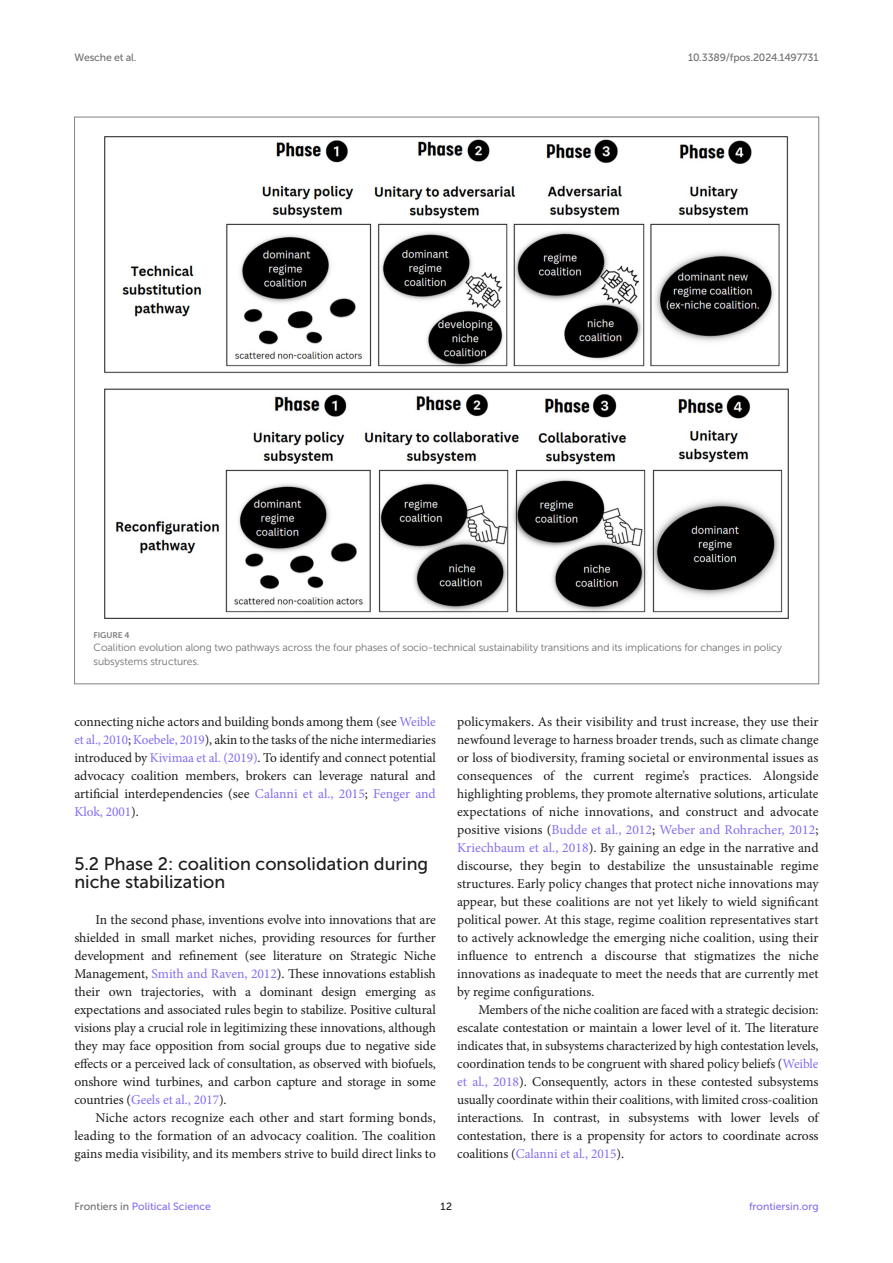
<style>
.page{position:relative;width:893px;height:1263px;background:#fff}
.page>*{position:absolute;margin:0;border:0;box-sizing:border-box;transform-origin:0 0}
.HEAD_2{font:18px/18px "Museo Sans 500";color:#1b1c1b}
.TEXT{font:13.5px/18px "Minion Pro";letter-spacing:-.005em;color:#1b1c1b;text-align:justify}
.FIG_LEG{font:10.5px/13.5px "Museo Sans 300";letter-spacing:-.01em;color:#706f70}
.t1{font:10.5px "Museo Sans 500";color:#856df0}
.t2{font:10.5px "Museo Sans 500";letter-spacing:-.015em;color:#706f70}
.t3{font:10.5px "Museo Sans 500";color:#1b1c1b}
.FIG_HD{font:8.25px "Museo Sans 700";letter-spacing:-.01em;color:#7e7f7f}
.s1{color:#856df0}
.s2{color:#706f70}
</style>
<div class="page">
<img style="left:104px;top:136px;width:685px;height:483px">
<p class="t2" style="left:74px;top:51px;width:63px">Wesche et al.</p>
<p class="t2" style="left:688px;top:51px;width:132px">10.3389/fpos.2024.1497731</p>
<p class="FIG_HD" style="left:94px;top:630px;width:37px">FIGURE 4</p>
<p class="FIG_LEG" style="left:94px;top:641px;width:690px">Coalition evolution along two pathways across the four phases of socio-technical sustainability transitions and its implications for changes in policy subsystems structures.</p>
<p class="TEXT" style="left:74px;top:713px;width:363px">connecting niche actors and building bonds among them (see <span class="s1">Weible et al., 2010</span>; <span class="s1">Koebele, 2019</span>), akin to the tasks of the niche intermediaries introduced by <span class="s1">Kivimaa et al. (2019)</span>. To identify and connect potential advocacy coalition members, brokers can leverage natural and artificial interdependencies (see <span class="s1">Calanni et al., 2015</span>; <span class="s1">Fenger and Klok, 2001</span>).</p>
<p class="HEAD_2" style="left:74px;top:855px;width:355px">5.2 Phase 2: coalition consolidation during niche stabilization</p>
<p class="TEXT" style="left:74px;top:911px;width:363px;text-indent:21px">In the second phase, inventions evolve into innovations that are shielded in small market niches, providing resources for further development and refinement (see literature on Strategic Niche Management, <span class="s1">Smith and Raven, 2012</span>). These innovations establish their own trajectories, with a dominant design emerging as expectations and associated rules begin to stabilize. Positive cultural visions play a crucial role in legitimizing these innovations, although they may face opposition from social groups due to negative side effects or a perceived lack of consultation, as observed with biofuels, onshore wind turbines, and carbon capture and storage in some countries (<span class="s1">Geels et al., 2017</span>).</p>
<p class="TEXT" style="left:74px;top:1109px;width:363px;text-indent:21px">Niche actors recognize each other and start forming bonds, leading to the formation of an advocacy coalition. The coalition gains media visibility, and its members strive to build direct links to</p>
<p class="TEXT" style="left:457px;top:713px;width:363px">policymakers. As their visibility and trust increase, they use their newfound leverage to harness broader trends, such as climate change or loss of biodiversity, framing societal or environmental issues as consequences of the current regime’s practices. Alongside highlighting problems, they promote alternative solutions, articulate expectations of niche innovations, and construct and advocate positive visions (<span class="s1">Budde et al., 2012</span>; <span class="s1">Weber and Rohracher, 2012</span>; <span class="s1">Kriechbaum et al., 2018</span>). By gaining an edge in the narrative and discourse, they begin to destabilize the unsustainable regime structures. Early policy changes that protect niche innovations may appear, but these coalitions are not yet likely to wield significant political power. At this stage, regime coalition representatives start to actively acknowledge the emerging niche coalition, using their influence to entrench a discourse that stigmatizes the niche innovations as inadequate to meet the needs that are currently met by regime configurations.</p>
<p class="TEXT" style="left:457px;top:1001px;width:363px;text-indent:21px">Members of the niche coalition are faced with a strategic decision: escalate contestation or maintain a lower level of it. The literature indicates that, in subsystems characterized by high contestation levels, coordination tends to be congruent with shared policy beliefs (<span class="s1">Weible et al., 2018</span>). Consequently, actors in these contested subsystems usually coordinate within their coalitions, with limited cross-coalition interactions. In contrast, in subsystems with lower levels of contestation, there is a propensity for actors to coordinate across coalitions (<span class="s1">Calanni et al., 2015</span>).</p>
<p class="t1" style="left:74px;top:1200px;width:138px"><span class="s2">Frontiers in</span> Political Science</p>
<p class="t3" style="left:441px;top:1200px;width:13px">12</p>
<p class="t1" style="left:749px;top:1200px;width:71px">frontiersin.org</p>
</div>
